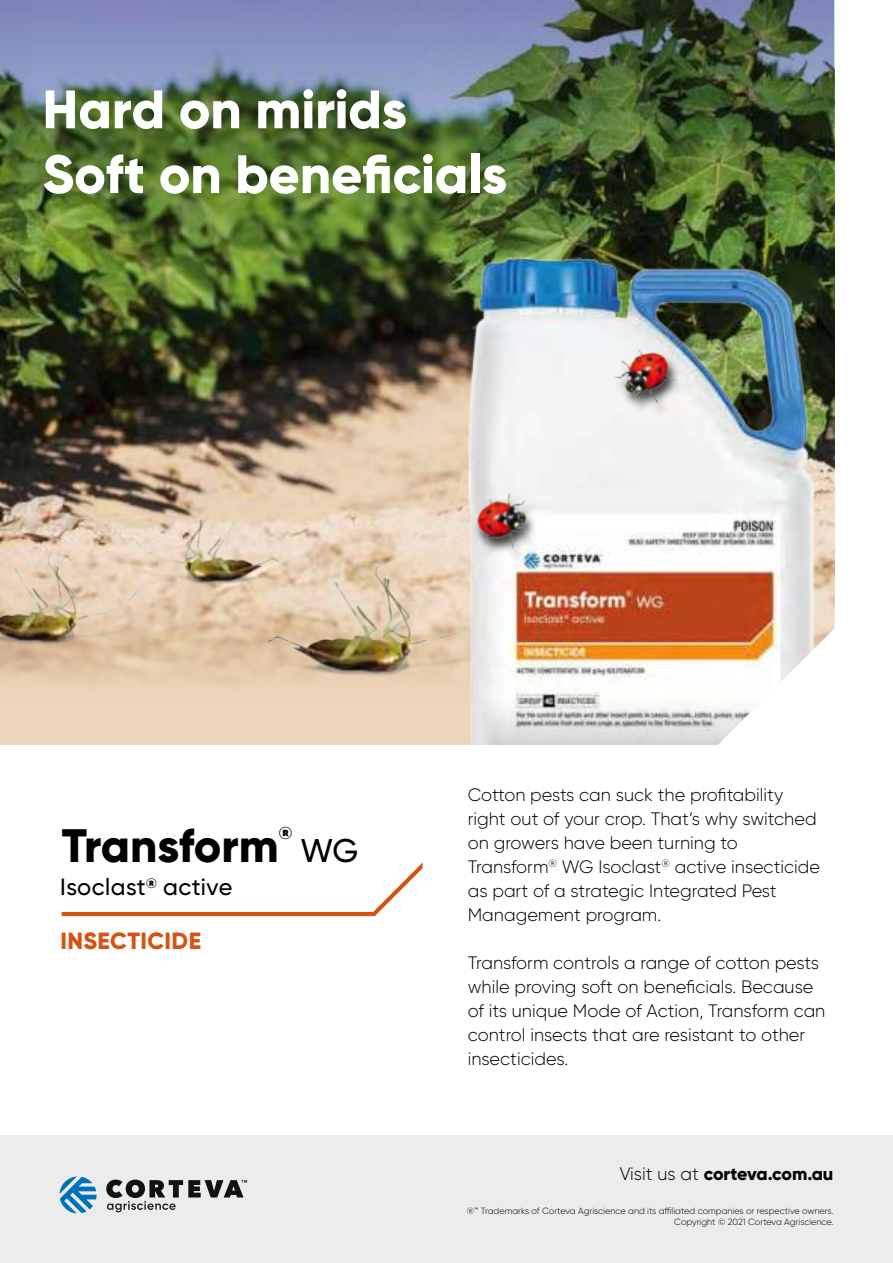
<style>
.page{position:relative;width:893px;height:1263px;background:#fff}
.page>*{position:absolute;margin:0;border:0;box-sizing:border-box;transform-origin:0 0}
.t1{font:800 54px/64.8px "Gilroy";letter-spacing:-.005em;color:#fff}
.t2{font:800 46.8px "Gilroy";letter-spacing:-.005em;color:#000}
.t3{font:500 32.85px "Gilroy";color:#000}
.t4{font:500 23.4px "Gilroy";letter-spacing:.02em;color:#000}
.t5{font:800 23.4px "Gilroy";letter-spacing:.015em;color:#d55212}
.t6{font:300 18px/24px "Gilroy";color:#000}
.t7{font:800 18px "Gilroy";letter-spacing:-.015em;color:#000}
.t8{font:800 17.25px "Gilroy";color:#000}
.t9{font:300 9px/10.8px "Gilroy";color:#000;text-align:right}
.s1{font-weight:300}
</style>
<div class="page">
<div style="left:0;top:1135px;width:893px;height:128px;background:#ececed"></div>
<svg style="left:60px;top:1176px;width:37px;height:37px"></svg>
<svg style="left:106px;top:1179px;width:141px;height:33px"></svg>
<div style="left:0;top:0;width:833px;height:744px;background:#eed5b9"></div>
<img style="left:0;top:0;width:834px;height:684px">
<img style="left:264px;top:558px;width:205px;height:126px">
<img style="left:132px;top:506px;width:149px;height:84px">
<img style="left:0;top:549px;width:142px;height:102px">
<img style="left:469px;top:259px;width:346px;height:485px">
<img style="left:0;top:0;width:833px;height:259px">
<div style="left:611px;top:351px;width:76px;height:67px;background:#000;opacity:.75"></div>
<img style="left:615px;top:351px;width:60px;height:51px">
<div style="left:472px;top:494px;width:66px;height:70px;background:#000;opacity:.75"></div>
<img style="left:464px;top:482px;width:79px;height:79px">
<img style="left:473px;top:672px;width:243px;height:72px">
<svg style="left:62px;top:862px;width:361px;height:54px"></svg>
<svg style="left:716px;top:583px;width:119px;height:162px"></svg>
<h1 class="t1" style="left:43px;top:80px;width:466px">Hard on mirids<br>Soft on beneficials</h1>
<h2 class="t2" style="left:62px;top:825px;width:218px">Transform</h2>
<p class="t8" style="left:279px;top:825px;width:15px">®</p>
<p class="t4" style="left:60px;top:877px;width:174px">Isoclast<sup>®</sup> active</p>
<h3 class="t3" style="left:301px;top:836px;width:59px">WG</h3>
<p class="t5" style="left:60px;top:930px;width:142px">INSECTICIDE</p>
<p class="t6" style="left:468px;top:784px;width:354px">Cotton pests can suck the profitability right out of your crop. That’s why switched on growers have been turning to Transform<sup>®</sup> WG Isoclast<sup>®</sup> active insecticide as part of a strategic Integrated Pest Management program.</p>
<p class="t6" style="left:468px;top:952px;width:359px">Transform controls a range of cotton pests while proving soft on beneficials. Because of its unique Mode of Action, Transform can control insects that are resistant to other insecticides.</p>
<p class="t7" style="left:620px;top:1165px;width:215px"><span class="s1">Visit us at</span> corteva.com.au</p>
<p class="t9" style="left:467px;top:1206px;width:368px">®™ Trademarks of Corteva Agriscience and its affiliated companies or respective owners.<br>Copyright © 2021 Corteva Agriscience.</p>
</div>
